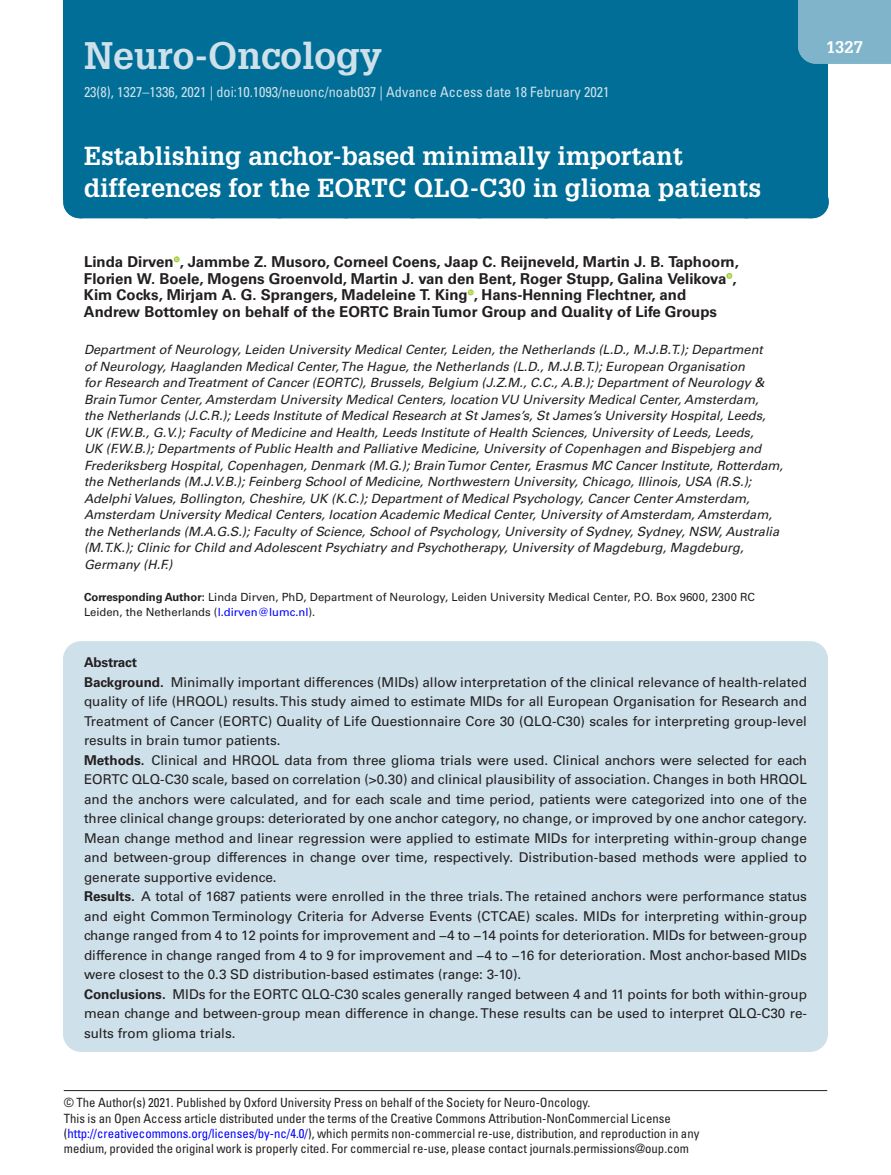
<style>
.page{position:relative;width:891px;height:1175px;background:#fff}
.page>*{position:absolute;margin:0;border:0;box-sizing:border-box;transform-origin:0 0}
.t1{font:700 37.5px "Glypha LT Std";color:#cee0ea}
.t2{font:700 25.5px/31.5px "Glypha LT Std";color:#fff}
.t3{font:700 16.5px "Glypha LT Std";color:#fff}
.t4{font:700 15px/16.5px "Univers LT Std";color:#231f20}
.t5{font:condensed 14.25px "Univers LT Std";color:#cee0ea}
.t6{font:13.5px/19.5px "Univers LT Std";color:#231f20}
.t7{font:italic 12.75px/16.5px "Univers LT Std";color:#231f20}
.t8{font:condensed 12.75px/15px "Univers LT Std";color:#231f20}
.t9{font:11.25px/15px "Univers LT Std";color:#231f20}
.s1{font-weight:700}
.s2{color:#00f}
</style>
<div class="page">
<div style="left:63px;top:0;width:765px;height:166px;background:#006e96"></div>
<div style="left:63px;top:641px;width:765px;height:411px;background:#cee0ea;border-radius:18px"></div>
<hr style="left:64px;top:1090px;width:763px;height:1px;background:#231f20">
<div style="left:798px;top:0;width:93px;height:64px;background:#7fb4ca"></div>
<div style="left:63px;top:161px;width:765px;height:39px;background:#006e96"></div>
<div style="left:80px;top:185px;width:732px;height:33px;background:#006e96"></div>
<hr style="left:812px;top:185px;width:1px;height:33px;background:#006e96">
<svg style="left:174px;top:256px;width:6px;height:6px"></svg>
<svg style="left:726px;top:273px;width:6px;height:6px"></svg>
<svg style="left:468px;top:289px;width:6px;height:6px"></svg>
<h1 class="t1" style="left:84px;top:32px;width:299px">Neuro-Oncology</h1>
<p class="t5" style="left:84px;top:83px;width:527px">23(8), 1327–1336, 2021 | doi:10.1093/neuonc/noab037 | Advance Access date 18 February 2021</p>
<h2 class="t2" style="left:84px;top:140px;width:679px">Establishing anchor-based minimally important differences for the EORTC QLQ-C30 in glioma patients</h2>
<p class="t3" style="left:826px;top:37px;width:38px">1327</p>
<p class="t4" style="left:84px;top:254px;width:656px">Linda Dirven , Jammbe Z. Musoro, Corneel Coens, Jaap C. Reijneveld, Martin J. B. Taphoorn, Florien W. Boele, Mogens Groenvold, Martin J. van den Bent, Roger Stupp, Galina Velikova , Kim Cocks, Mirjam A. G. Sprangers, Madeleine T. King , Hans-Henning Flechtner, and Andrew Bottomley on behalf of the EORTC Brain Tumor Group and Quality of Life Groups</p>
<p class="t7" style="left:84px;top:342px;width:701px">Department of Neurology, Leiden University Medical Center, Leiden, the Netherlands (L.D., M.J.B.T.); Department<br>of Neurology, Haaglanden Medical Center, The Hague, the Netherlands (L.D., M.J.B.T.); European Organisation<br>for Research and Treatment of Cancer (EORTC), Brussels, Belgium (J.Z.M., C.C., A.B.); Department of Neurology &amp; Brain Tumor Center, Amsterdam University Medical Centers, location VU University Medical Center, Amsterdam,<br>the Netherlands (J.C.R.); Leeds Institute of Medical Research at St James’s, St James’s University Hospital, Leeds, UK (F.W.B., G.V.); Faculty of Medicine and Health, Leeds Institute of Health Sciences, University of Leeds, Leeds,<br>UK (F.W.B.); Departments of Public Health and Palliative Medicine, University of Copenhagen and Bispebjerg and Frederiksberg Hospital, Copenhagen, Denmark (M.G.); Brain Tumor Center, Erasmus MC Cancer Institute, Rotterdam, the Netherlands (M.J.V.B.); Feinberg School of Medicine, Northwestern University, Chicago, Illinois, USA (R.S.); Adelphi Values, Bollington, Cheshire, UK (K.C.); Department of Medical Psychology, Cancer Center Amsterdam, Amsterdam University Medical Centers, location Academic Medical Center, University of Amsterdam, Amsterdam, the Netherlands (M.A.G.S.); Faculty of Science, School of Psychology, University of Sydney, Sydney, NSW, Australia (M.T.K.); Clinic for Child and Adolescent Psychiatry and Psychotherapy, University of Magdeburg, Magdeburg, Germany (H.F.)</p>
<p class="t9" style="left:84px;top:590px;width:673px"><span class="s1">Corresponding Author:</span> Linda Dirven, PhD, Department of Neurology, Leiden University Medical Center, P.O. Box 9600, 2300 RC<br>Leiden, the Netherlands (<span class="s2">l.dirven@lumc.nl</span>).</p>
<p class="t6" style="left:84px;top:653px;width:725px"><span class="s1">Abstract<br>Background.</span> Minimally important differences (MIDs) allow interpretation of the clinical relevance of health-related quality of life (HRQOL) results. This study aimed to estimate MIDs for all European Organisation for Research and Treatment of Cancer (EORTC) Quality of Life Questionnaire Core 30 (QLQ-C30) scales for interpreting group-level results in brain tumor patients.<br><span class="s1">Methods.</span> Clinical and HRQOL data from three glioma trials were used. Clinical anchors were selected for each EORTC QLQ-C30 scale, based on correlation (&gt;0.30) and clinical plausibility of association. Changes in both HRQOL and the anchors were calculated, and for each scale and time period, patients were categorized into one of the three clinical change groups: deteriorated by one anchor category, no change, or improved by one anchor category.<br>Mean change method and linear regression were applied to estimate MIDs for interpreting within-group change and between-group differences in change over time, respectively. Distribution-based methods were applied to generate supportive evidence.<br><span class="s1">Results.</span> A total of 1687 patients were enrolled in the three trials. The retained anchors were performance status and eight Common Terminology Criteria for Adverse Events (CTCAE) scales. MIDs for interpreting within-group change ranged from 4 to 12 points for improvement and −4 to −14 points for deterioration. MIDs for between-group difference in change ranged from 4 to 9 for improvement and −4 to −16 for deterioration. Most anchor-based MIDs were closest to the 0.3 SD distribution-based estimates (range: 3-10).<br><span class="s1">Conclusions.</span> MIDs for the EORTC QLQ-C30 scales generally ranged between 4 and 11 points for both within-group mean change and between-group mean difference in change. These results can be used to interpret QLQ-C30 re&shy;sults from glioma trials.</p>
<p class="t8" style="left:64px;top:1095px;width:528px">© The Author(s) 2021. Published by Oxford University Press on behalf of the Society for Neuro-Oncology.</p>
<p class="t8" style="left:64px;top:1110px;width:637px">This is an Open Access article distributed under the terms of the Creative Commons Attribution-NonCommercial License (<span class="s2">http://creativecommons.org/licenses/by-nc/4.0/</span>), which permits non-commercial re-use, distribution, and reproduction in any medium, provided the original work is properly cited. For commercial re-use, please contact journals.permissions@oup.com</p>
</div>
